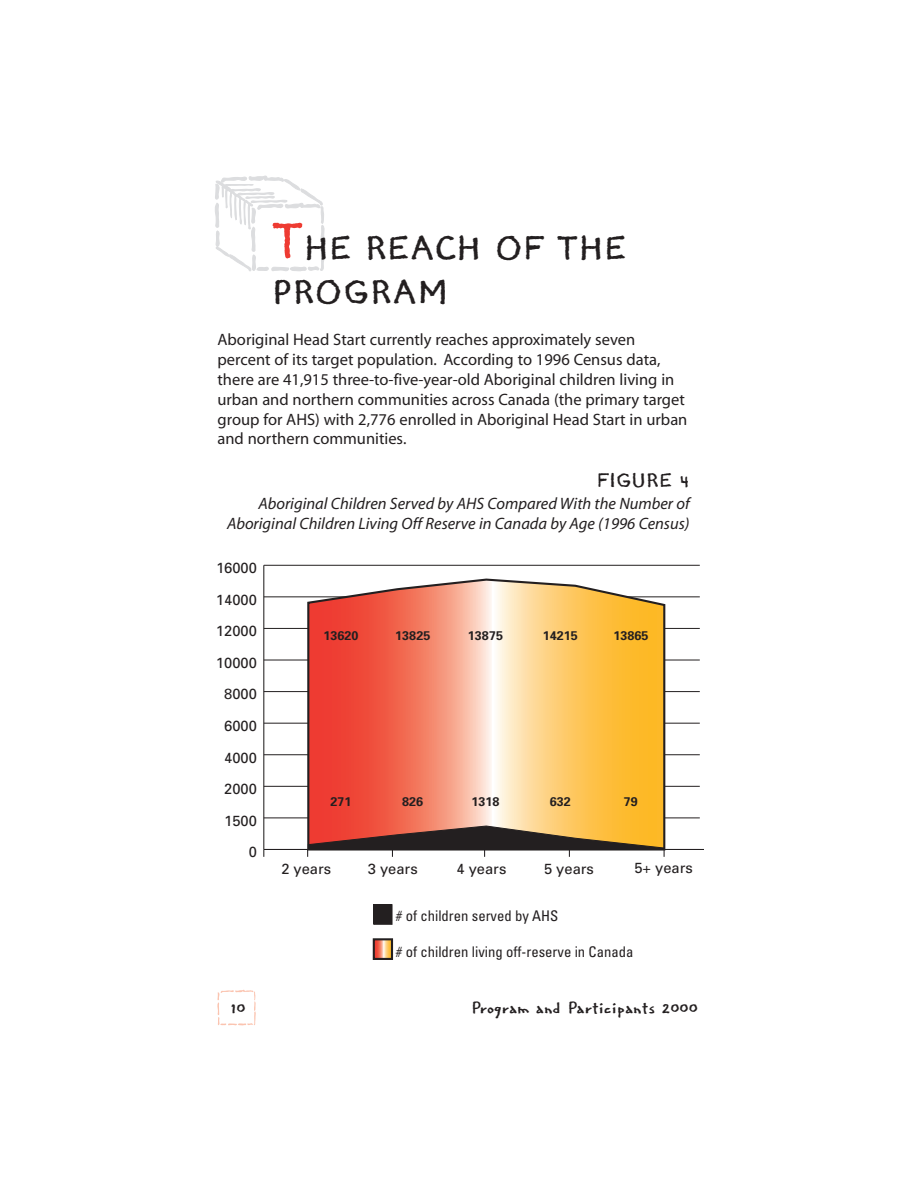
<style>
.page{position:relative;width:918px;height:1188px;background:#fff}
.page>*{position:absolute;margin:0;border:0;box-sizing:border-box;transform-origin:0 0}
.t1{font:36px/43.5px "Regular Joe";color:#231f20}
.t2{font:21px "Regular Joe";color:#231f20}
.t3{font:18px "Regular Joe";color:#231f20}
.t4{font:16.5px/19.8px "Myriad";color:#231f20}
.t5{font:italic 16.5px/19.8px "Myriad";color:#231f20;text-align:right}
.t6{font:14.7px "Univers";color:#231f20}
.t7{font:condensed 14.7px "Univers";color:#231f20}
.t8{font:700 12.6px "Univers";color:#231f20}
.s1{font-size:54px;color:#ee3b32}
</style>
<div class="page">
<svg style="left:217px;top:989px;width:39px;height:37px"></svg>
<svg style="left:215px;top:175px;width:110px;height:96px"></svg>
<div style="left:374px;top:905px;width:18px;height:19px;background:#231f20"></div>
<div style="left:373px;top:904px;width:20px;height:21px;border:1px solid #231f20"></div>
<svg style="left:376px;top:941px;width:14px;height:16px"></svg>
<div style="left:373px;top:938px;width:20px;height:22px;border:2px solid #231f20"></div>
<hr style="left:264px;top:849px;width:439px;height:1px;background:#231f20">
<hr style="left:263px;top:565px;width:1px;height:284px;background:#231f20">
<hr style="left:264px;top:818px;width:436px;height:1px;background:#231f20">
<hr style="left:264px;top:786px;width:436px;height:1px;background:#231f20">
<hr style="left:264px;top:754px;width:436px;height:1px;background:#231f20">
<hr style="left:264px;top:723px;width:436px;height:1px;background:#231f20">
<hr style="left:264px;top:691px;width:436px;height:1px;background:#231f20">
<hr style="left:264px;top:660px;width:436px;height:1px;background:#231f20">
<hr style="left:264px;top:628px;width:436px;height:1px;background:#231f20">
<hr style="left:264px;top:597px;width:436px;height:1px;background:#231f20">
<hr style="left:264px;top:565px;width:436px;height:1px;background:#231f20">
<svg style="left:306px;top:578px;width:360px;height:273px;background:#f4a36e"></svg>
<svg style="left:307px;top:825px;width:358px;height:32px"></svg>
<h1 class="t1" style="left:271px;top:230px;width:357px"><span class="s1">T</span>HE REACH OF THE<br>PROGRAM</h1>
<p class="t4" style="left:218px;top:331px;width:471px">Aboriginal Head Start currently reaches approximately seven percent of its target population. According to 1996 Census data, there are 41,915 three-to-five-year-old Aboriginal children living in urban and northern communities across Canada (the primary target group for AHS) with 2,776 enrolled in Aboriginal Head Start in urban and northern communities.</p>
<p class="t2" style="left:597px;top:471px;width:94px">FIGURE 4</p>
<p class="t5" style="left:227px;top:495px;width:464px">Aboriginal Children Served by AHS Compared With the Number of<br>Aboriginal Children Living Off Reserve in Canada by Age (1996 Census)</p>
<p class="t6" style="left:216px;top:562px;width:42px">16000</p>
<p class="t6" style="left:216px;top:594px;width:42px">14000</p>
<p class="t6" style="left:216px;top:626px;width:42px">12000</p>
<p class="t6" style="left:216px;top:657px;width:42px">10000</p>
<p class="t6" style="left:224px;top:689px;width:34px">8000</p>
<p class="t6" style="left:224px;top:720px;width:34px">6000</p>
<p class="t6" style="left:224px;top:752px;width:34px">4000</p>
<p class="t6" style="left:224px;top:784px;width:34px">2000</p>
<p class="t6" style="left:224px;top:815px;width:34px">1500</p>
<p class="t6" style="left:249px;top:847px;width:10px">0</p>
<p class="t8" style="left:324px;top:631px;width:37px">13620</p>
<p class="t8" style="left:395px;top:631px;width:37px">13825</p>
<p class="t8" style="left:468px;top:631px;width:37px">13875</p>
<p class="t8" style="left:543px;top:631px;width:37px">14215</p>
<p class="t8" style="left:613px;top:631px;width:37px">13865</p>
<p class="t8" style="left:331px;top:796px;width:23px">271</p>
<p class="t8" style="left:402px;top:796px;width:23px">826</p>
<p class="t8" style="left:471px;top:796px;width:30px">1318</p>
<p class="t8" style="left:550px;top:796px;width:23px">632</p>
<p class="t8" style="left:624px;top:796px;width:16px">79</p>
<p class="t6" style="left:281px;top:863px;width:51px">2 years</p>
<p class="t6" style="left:368px;top:863px;width:51px">3 years</p>
<p class="t6" style="left:457px;top:863px;width:51px">4 years</p>
<p class="t6" style="left:544px;top:863px;width:51px">5 years</p>
<p class="t6" style="left:634px;top:863px;width:60px">5+ years</p>
<p class="t7" style="left:396px;top:910px;width:164px"># of children served by AHS</p>
<p class="t7" style="left:396px;top:946px;width:239px"># of children living off-reserve in Canada</p>
<p class="t3" style="left:230px;top:999px;width:17px">10</p>
<p class="t3" style="left:471px;top:999px;width:228px">Program and Participants 2000</p>
</div>
